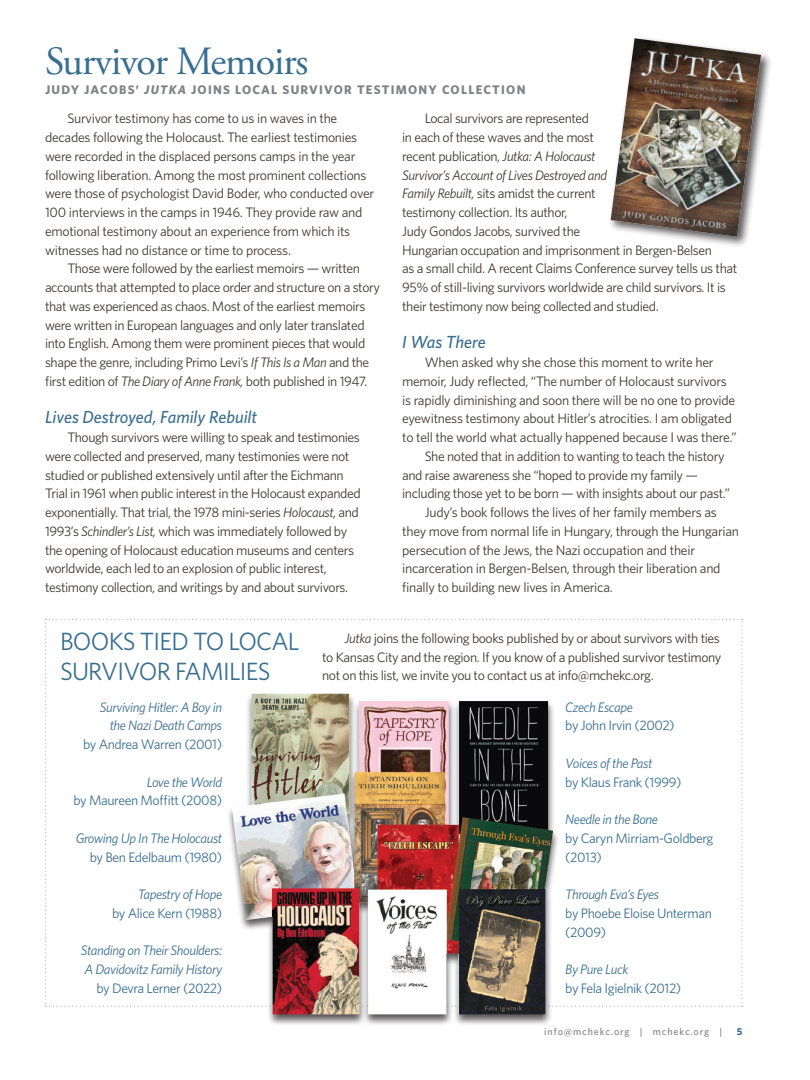
<style>
.page{position:relative;width:810px;height:1080px;background:#fff}
.page>*{position:absolute;margin:0;border:0;box-sizing:border-box;transform-origin:0 0}
.Subheadline_10_point_GSBold{font:40px "Adobe Garamond Pro";letter-spacing:-.025em;color:#386e8f}
._11-15_Whitney_Book_Gray{font:25px/30px "Whitney";letter-spacing:-.03em;color:#386e8f}
._14-15_Whitney_Subtitle_Blue{font:italic 500 17.5px "Whitney";color:#386e8f}
._11-15_Whitney_Book_Gray-2{font:13.75px/18.8px "Whitney";letter-spacing:-.03em;color:#3e3835}
._11-15_Whitney_Book_Gray-3{font:13.75px/18.8px "Whitney";letter-spacing:-.03em;color:#386e8f}
._11-15_Whitney_Book_Gray-4{font:italic 13.75px/18.8px "Whitney";letter-spacing:-.03em;color:#386e8f;text-align:right}
.Subheadline_10_point_GSBold-2{font:700 12.5px "Whitney";letter-spacing:.1em;color:#808285}
.t1{font:500 10px "Whitney";letter-spacing:.09em;color:#808285}
.t2{font:700 10px "Whitney";color:#386e8f}
.s1{font-style:italic}
.s2{font-style:normal}
</style>
<div class="page">
<svg style="left:45px;top:619px;width:698px;height:388px"></svg>
<div style="left:226px;top:692px;width:334px;height:335px;background:#231f20;opacity:.75"></div>
<img style="left:232px;top:694px;width:321px;height:320px">
<div style="left:608px;top:36px;width:165px;height:212px;background:#231f20;opacity:.75"></div>
<img style="left:611px;top:38px;width:150px;height:199px">
<p class="Subheadline_10_point_GSBold" style="left:45px;top:37px;width:265px">Survivor Memoirs</p>
<p class="Subheadline_10_point_GSBold-2" style="left:45px;top:81px;width:482px">JUDY JACOBS’ <span class="s1">JUTKA</span> JOINS LOCAL SURVIVOR TESTIMONY COLLECTION</p>
<p class="_11-15_Whitney_Book_Gray-2" style="left:45px;top:109px;width:331px;text-indent:22px">Survivor testimony has come to us in waves in the decades following the Holocaust. The earliest testimonies were recorded in the displaced persons camps in the year following liberation. Among the most prominent collections were those of psychologist David Boder, who conducted over 100 interviews in the camps in 1946. They provide raw and emotional testimony about an experience from which its witnesses had no distance or time to process.</p>
<p class="_11-15_Whitney_Book_Gray-2" style="left:45px;top:259px;width:337px;text-indent:22px">Those were followed by the earliest memoirs — written accounts that attempted to place order and structure on a story that was experienced as chaos. Most of the earliest memoirs were written in European languages and only later translated into English. Among them were prominent pieces that would shape the genre, including Primo Levi’s <span class="s1">If This Is a Man</span> and the first edition of <span class="s1">The Diary of Anne Frank,</span> both published in 1947.</p>
<p class="_14-15_Whitney_Subtitle_Blue" style="left:45px;top:406px;width:214px">Lives Destroyed, Family Rebuilt</p>
<p class="_11-15_Whitney_Book_Gray-2" style="left:45px;top:428px;width:317px;text-indent:22px">Though survivors were willing to speak and testimonies were collected and preserved, many testimonies were not studied or published extensively until after the Eichmann Trial in 1961 when public interest in the Holocaust expanded exponentially. That trial, the 1978 mini-series <span class="s1">Holocaust,</span> and 1993’s <span class="s1">Schindler’s List,</span> which was immediately followed by the opening of Holocaust education museums and centers worldwide, each led to an explosion of public interest, testimony collection, and writings by and about survivors.</p>
<p class="_11-15_Whitney_Book_Gray-2" style="left:402px;top:109px;width:337px;text-indent:22px">Local survivors are represented<br>in each of these waves and the most<br>recent publication, <span class="s1">Jutka: A Holocaust<br>Survivor’s Account of Lives Destroyed and<br>Family Rebuilt,</span> sits amidst the current<br>testimony collection. Its author,<br>Judy Gondos Jacobs, survived the<br>Hungarian occupation and imprisonment in Bergen-Belsen<br>as a small child. A recent Claims Conference survey tells us that 95% of still-living survivors worldwide are child survivors. It is their testimony now being collected and studied.</p>
<p class="_14-15_Whitney_Subtitle_Blue" style="left:402px;top:331px;width:85px">I Was There</p>
<p class="_11-15_Whitney_Book_Gray-2" style="left:402px;top:353px;width:336px;text-indent:22px">When asked why she chose this moment to write her memoir, Judy reflected, “The number of Holocaust survivors is rapidly diminishing and soon there will be no one to provide eyewitness testimony about Hitler’s atrocities. I am obligated to tell the world what actually happened because I was there.”</p>
<p class="_11-15_Whitney_Book_Gray-2" style="left:402px;top:447px;width:329px;text-indent:22px">She noted that in addition to wanting to teach the history and raise awareness she “hoped to provide my family — including those yet to be born — with insights about our past.”</p>
<p class="_11-15_Whitney_Book_Gray-2" style="left:402px;top:503px;width:338px;text-indent:22px">Judy’s book follows the lives of her family members as they move from normal life in Hungary, through the Hungarian persecution of the Jews, the Nazi occupation and their incarceration in Bergen-Belsen, through their liberation and finally to building new lives in America.</p>
<p class="_11-15_Whitney_Book_Gray" style="left:60px;top:626px;width:241px">BOOKS TIED TO LOCAL<br>SURVIVOR FAMILIES</p>
<p class="_11-15_Whitney_Book_Gray-4" style="left:83px;top:697px;width:141px">Surviving Hitler: A Boy in the Nazi Death Camps<br><span class="s2">by Andrea Warren (2001)</span></p>
<p class="_11-15_Whitney_Book_Gray-3" style="left:74px;top:772px;width:150px;text-align:right"><span class="s1">Love the World<br></span>by Maureen Moffitt (2008)</p>
<p class="_11-15_Whitney_Book_Gray-4" style="left:76px;top:828px;width:148px">Growing Up In The Holocaust <span class="s2">by Ben Edelbaum (1980)</span></p>
<p class="_11-15_Whitney_Book_Gray-3" style="left:112px;top:885px;width:112px;text-align:right"><span class="s1">Tapestry of Hope<br></span>by Alice Kern (1988)</p>
<p class="_11-15_Whitney_Book_Gray-4" style="left:81px;top:941px;width:143px">Standing on Their Shoulders:<br>A Davidovitz Family History <span class="s2">by Devra Lerner (2022)</span></p>
<p class="_11-15_Whitney_Book_Gray-2" style="left:322px;top:629px;width:401px;text-align:justify;text-indent:22px"><span class="s1">Jutka</span> joins the following books published by or about survivors with ties to Kansas City and the region. If you know of a published survivor testimony not on this list, we invite you to contact us at info@mchekc.org.</p>
<p class="_11-15_Whitney_Book_Gray-3" style="left:565px;top:697px;width:111px"><span class="s1">Czech Escape<br></span>by John Irvin (2002)</p>
<p class="_11-15_Whitney_Book_Gray-3" style="left:565px;top:753px;width:118px"><span class="s1">Voices of the Past<br></span>by Klaus Frank (1999)</p>
<p class="_11-15_Whitney_Book_Gray-3" style="left:565px;top:810px;width:150px"><span class="s1">Needle in the Bone<br></span>by Caryn Mirriam-Goldberg (2013)</p>
<p class="_11-15_Whitney_Book_Gray-3" style="left:565px;top:885px;width:148px"><span class="s1">Through Eva’s Eyes<br></span>by Phoebe Eloise Unterman (2009)</p>
<p class="_11-15_Whitney_Book_Gray-3" style="left:565px;top:960px;width:118px"><span class="s1">By Pure Luck<br></span>by Fela Igielnik (2012)</p>
<p class="t1" style="left:544px;top:1025px;width:179px">info@mchekc.org | mchekc.org |</p>
<p class="t2" style="left:737px;top:1025px;width:7px">5</p>
</div>
